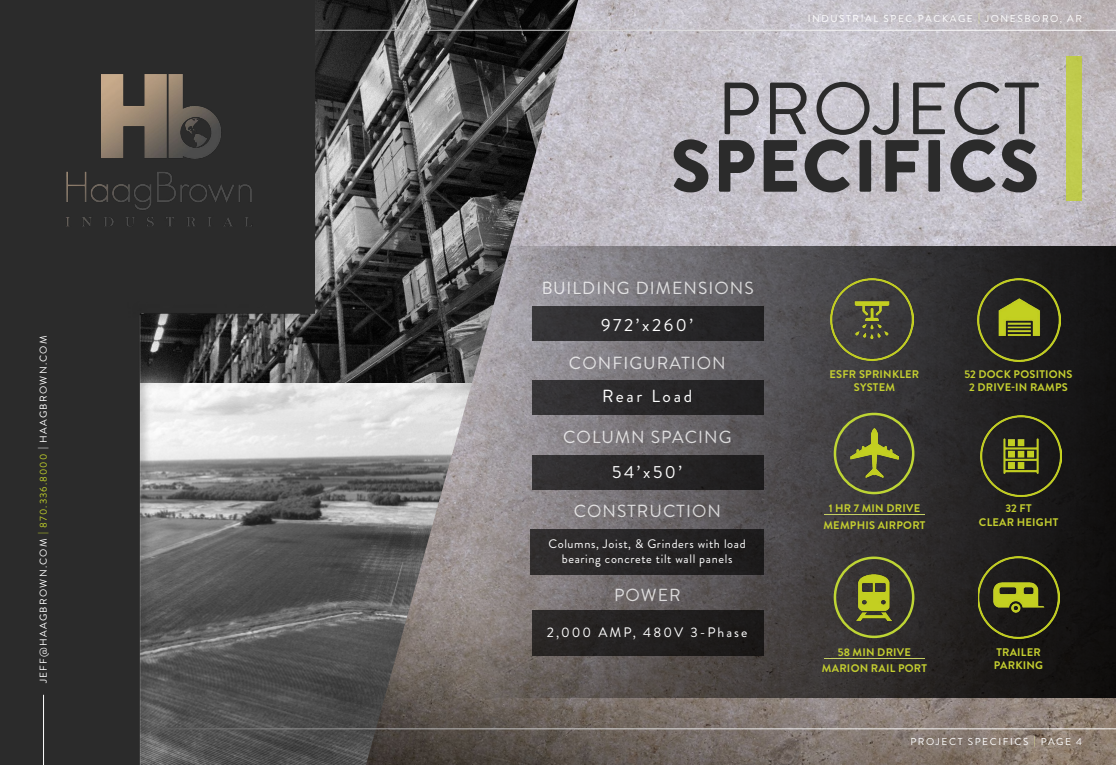
<style>
.page{position:relative;width:1116px;height:765px;background:#fff}
.page>*{position:absolute;margin:0;border:0;box-sizing:border-box;transform-origin:0 0}
.t1{font:900 73.75px "Brandon Grotesque";letter-spacing:.02em;color:#2b2b2b}
.t2{font:73.75px "Brandon Grotesque";letter-spacing:.02em;color:#2b2b2b}
.t3{font:17.5px "Brandon Grotesque";letter-spacing:.06em;color:#fff}
.t4{font:17.5px "Brandon Grotesque";letter-spacing:.15em;color:#fff}
.t5{font:13.75px "Brandon Grotesque";letter-spacing:.15em;color:#fff}
.t6{font:12.38px/15.1px "Brandon Grotesque";letter-spacing:.05em;color:#fff;text-align:center}
.t7{font:700 11px/13.2px "Brandon Grotesque";letter-spacing:.02em;color:#c4ce30;text-align:center}
.t8{font:10px "Brandon Grotesque";letter-spacing:.155em;color:#fff}
.t9{font:10px "Brandon Grotesque";letter-spacing:.125em;color:#fff}
.s1{color:#c0d02a}
.s2{color:#e1e69a}
</style>
<div class="page">
<img style="left:327px;top:383px;width:39px;height:382px">
<img style="left:327px;top:0;width:39px;height:382px">
<img style="left:366px;top:0;width:749px;height:765px">
<svg style="left:441px;top:246px;width:674px;height:452px;background:#514e4e"></svg>
<img style="left:980px;top:415px;width:81px;height:81px">
<img style="left:976px;top:278px;width:83px;height:83px">
<img style="left:830px;top:278px;width:83px;height:83px">
<img style="left:977px;top:556px;width:81px;height:83px">
<div style="left:532px;top:306px;width:231px;height:35px;background:linear-gradient(to right,#373638,#1f1e20)"></div>
<div style="left:532px;top:380px;width:231px;height:35px;background:linear-gradient(to right,#363436,#1e1d1e)"></div>
<div style="left:532px;top:455px;width:231px;height:34px;background:linear-gradient(to right,#353335,#1c1b1c)"></div>
<div style="left:529px;top:529px;width:234px;height:46px;background:#262526"></div>
<div style="left:532px;top:610px;width:231px;height:45px;background:#222020"></div>
<img style="left:850px;top:428px;width:48px;height:49px">
<hr style="left:823px;top:514px;width:101px;height:1px;background:#c4ce64">
<div style="left:833px;top:413px;width:81px;height:81px;border:2px solid #bed534;border-radius:50%"></div>
<hr style="left:823px;top:658px;width:101px;height:1px;background:#c4ce64">
<img style="left:856px;top:575px;width:35px;height:46px">
<div style="left:833px;top:557px;width:81px;height:81px;border:2px solid #bed534;border-radius:50%"></div>
<div style="left:1066px;top:57px;width:15px;height:144px;background:#c0cb4d"></div>
<hr style="left:0;top:30px;width:1115px;height:1px;background:#fff">
<hr style="left:0;top:728px;width:1115px;height:1px;background:#fff">
<div style="left:0;top:0;width:327px;height:765px;background:#2b2b2b;opacity:.22"></div>
<img style="left:0;top:0;width:315px;height:765px">
<hr style="left:43px;top:695px;width:1px;height:70px;background:#fff">
<img style="left:40px;top:57px;width:230px;height:189px">
<p class="t9" style="left:36px;top:683px;width:349px;rotate:-90deg">JEFF@HAAGBROWN.COM <span class="s1">| 870.336.8000</span> | HAAGBROWN.COM</p>
<p class="t8" style="left:807px;top:12px;width:276px">INDUSTRIAL SPEC PACKAGE <span class="s2">|</span> JONESBORO, AR</p>
<h1 class="t2" style="left:717px;top:58px;width:324px">PROJECT</h1>
<h1 class="t1" style="left:670px;top:114px;width:370px">SPECIFICS</h1>
<h2 class="t3" style="left:541px;top:276px;width:214px">BUILDING DIMENSIONS</h2>
<h2 class="t3" style="left:601px;top:312px;width:93px">972’x260’</h2>
<h2 class="t3" style="left:569px;top:351px;width:158px">CONFIGURATION</h2>
<h2 class="t4" style="left:602px;top:384px;width:91px">Rear Load</h2>
<h2 class="t3" style="left:563px;top:425px;width:170px">COLUMN SPACING</h2>
<h2 class="t3" style="left:612px;top:460px;width:72px">54’x50’</h2>
<h2 class="t3" style="left:573px;top:499px;width:149px">CONSTRUCTION</h2>
<p class="t6" style="left:548px;top:536px;width:198px">Columns, Joist, &amp; Grinders with load bearing concrete tilt wall panels</p>
<h2 class="t3" style="left:614px;top:583px;width:68px">POWER</h2>
<p class="t5" style="left:546px;top:623px;width:202px">2,000 AMP, 480V 3-Phase</p>
<p class="t7" style="left:829px;top:367px;width:91px">ESFR SPRINKLER<br>SYSTEM</p>
<p class="t7" style="left:964px;top:367px;width:110px">52 DOCK POSITIONS<br>2 DRIVE-IN RAMPS</p>
<p class="t7" style="left:823px;top:501px;width:104px;line-height:16.2px">1 HR 7 MIN DRIVE<br>MEMPHIS AIRPORT</p>
<p class="t7" style="left:978px;top:502px;width:81px">32 FT<br>CLEAR HEIGHT</p>
<p class="t7" style="left:821px;top:644px;width:106px;line-height:16.2px">58 MIN DRIVE<br>MARION RAIL PORT</p>
<p class="t7" style="left:993px;top:646px;width:51px;text-align:left">TRAILER<br>PARKING</p>
<p class="t8" style="left:910px;top:735px;width:173px">PROJECT SPECIFICS <span class="s2">|</span> PAGE 4</p>
</div>
